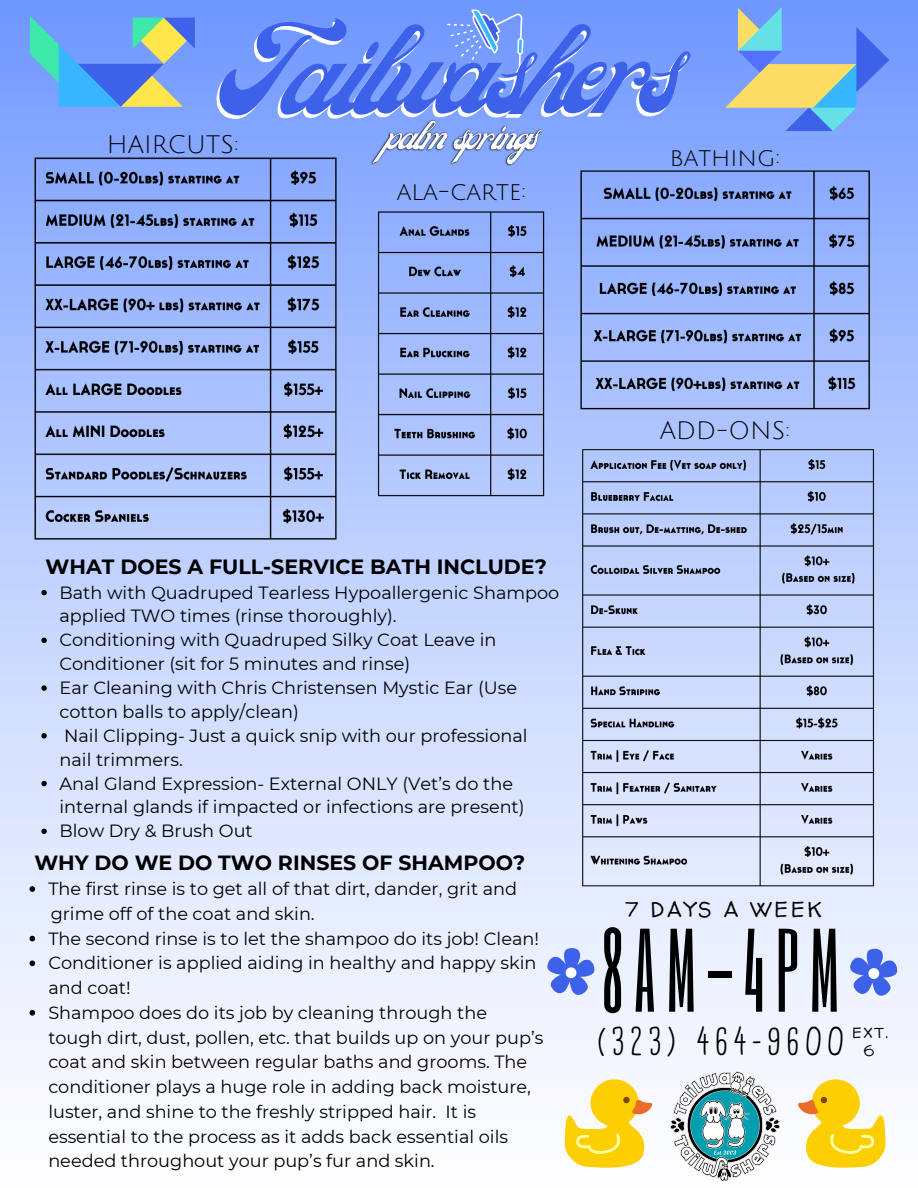
<style>
.page{position:relative;width:918px;height:1188px;background:#fff}
.page>*{position:absolute;margin:0;border:0;box-sizing:border-box;transform-origin:0 0}
.t1{font:98.4px "Six Caps";letter-spacing:.105em;color:#000}
.t2{font:97.05px "Carlsonscript";letter-spacing:-.085em;color:#fff}
.t3{font:36.45px "Cardenio Modern";letter-spacing:.16em;color:#000}
.t4{font:24.6px "Julius Sans One";color:#000}
.t5{font:21.15px "Walter Turncoat";letter-spacing:.125em;color:#000}
.t6{font:700 20.55px "Montserrat";color:#000}
.t7{font:17.7px/24.8px "Montserrat";color:#000}
.t8{font:14.55px "Walter Turncoat";color:#000}
</style>
<div class="page">
<div style="left:0;top:0;width:918px;height:1188px;background:linear-gradient(to bottom,#769dff,#fff)"></div>
<svg style="left:30px;top:16px;width:165px;height:91px;background:#71a8d9"></svg>
<svg style="left:725px;top:7px;width:164px;height:124px;background:#89abda"></svg>
<svg style="left:445px;top:8px;width:80px;height:79px;background:#7da3fe"></svg>
<img style="left:368px;top:117px;width:177px;height:51px">
<img style="left:28px;top:154px;width:312px;height:389px">
<img style="left:576px;top:443px;width:303px;height:447px">
<img style="left:576px;top:167px;width:298px;height:246px">
<img style="left:372px;top:203px;width:179px;height:297px">
<svg style="left:30px;top:886px;width:5px;height:6px"></svg>
<svg style="left:30px;top:936px;width:5px;height:5px"></svg>
<svg style="left:30px;top:960px;width:5px;height:6px"></svg>
<svg style="left:30px;top:1010px;width:5px;height:6px"></svg>
<svg style="left:41px;top:590px;width:6px;height:5px"></svg>
<svg style="left:41px;top:638px;width:6px;height:5px"></svg>
<svg style="left:41px;top:685px;width:6px;height:6px"></svg>
<svg style="left:41px;top:733px;width:6px;height:6px"></svg>
<svg style="left:41px;top:781px;width:6px;height:5px"></svg>
<svg style="left:41px;top:829px;width:6px;height:5px"></svg>
<svg style="left:547px;top:948px;width:47px;height:47px;background:#879ef2"></svg>
<svg style="left:850px;top:949px;width:47px;height:47px;background:#879ef2"></svg>
<img style="left:664px;top:1064px;width:122px;height:122px">
<svg style="left:797px;top:1079px;width:89px;height:92px"></svg>
<svg style="left:565px;top:1079px;width:88px;height:92px"></svg>
<p class="t2" style="left:217px;top:26px;width:462px">Tailwashers</p>
<p class="t4" style="left:107px;top:132px;width:134px">HAIRCUTS:</p>
<p class="t4" style="left:397px;top:179px;width:131px">ala-carte:</p>
<p class="t4" style="left:670px;top:145px;width:112px">bathing:</p>
<p class="t4" style="left:660px;top:418px;width:132px">ADD-ONS:</p>
<p class="t6" style="left:45px;top:554px;width:503px">WHAT DOES A FULL-SERVICE BATH INCLUDE?</p>
<p class="t7" style="left:60px;top:580px;width:501px;line-height:23.9px">Bath with Quadruped Tearless Hypoallergenic Shampoo applied TWO times (rinse thoroughly).</p>
<p class="t7" style="left:60px;top:628px;width:438px;line-height:23.9px">Conditioning with Quadruped Silky Coat Leave in<br>Conditioner (sit for 5 minutes and rinse)</p>
<p class="t7" style="left:60px;top:676px;width:459px;line-height:23.9px">Ear Cleaning with Chris Christensen Mystic Ear (Use cotton balls to apply/clean)</p>
<p class="t7" style="left:60px;top:724px;width:470px;line-height:23.9px">Nail Clipping- Just a quick snip with our professional nail trimmers.</p>
<p class="t7" style="left:60px;top:771px;width:467px;line-height:23.9px">Anal Gland Expression- External ONLY (Vet’s do the internal glands if impacted or infections are present)</p>
<p class="t7" style="left:60px;top:819px;width:195px">Blow Dry &amp; Brush Out</p>
<p class="t6" style="left:34px;top:851px;width:492px">WHY DO WE DO TWO RINSES OF SHAMPOO?</p>
<p class="t7" style="left:48px;top:877px;width:470px">The first rinse is to get all of that dirt, dander, grit and</p>
<p class="t7" style="left:51px;top:901px;width:266px">grime off of the coat and skin.</p>
<p class="t7" style="left:48px;top:926px;width:492px">The second rinse is to let the shampoo do its job! Clean!</p>
<p class="t7" style="left:48px;top:951px;width:490px">Conditioner is applied aiding in healthy and happy skin and coat!</p>
<p class="t7" style="left:48px;top:1000px;width:497px">Shampoo does do its job by cleaning through the tough dirt, dust, pollen, etc. that builds up on your pup’s coat and skin between regular baths and grooms. The conditioner plays a huge role in adding back moisture, luster, and shine to the freshly stripped hair. It is essential to the process as it adds back essential oils needed throughout your pup’s fur and skin.</p>
<p class="t5" style="left:626px;top:894px;width:198px">7 DAYS A WEEK</p>
<p class="t1" style="left:603px;top:903px;width:239px">8AM-4PM</p>
<p class="t3" style="left:596px;top:1022px;width:249px">(323) 464-9600</p>
<p class="t8" style="left:852px;top:1023px;width:37px">EXT.</p>
<p class="t8" style="left:864px;top:1041px;width:12px">6</p>
</div>
